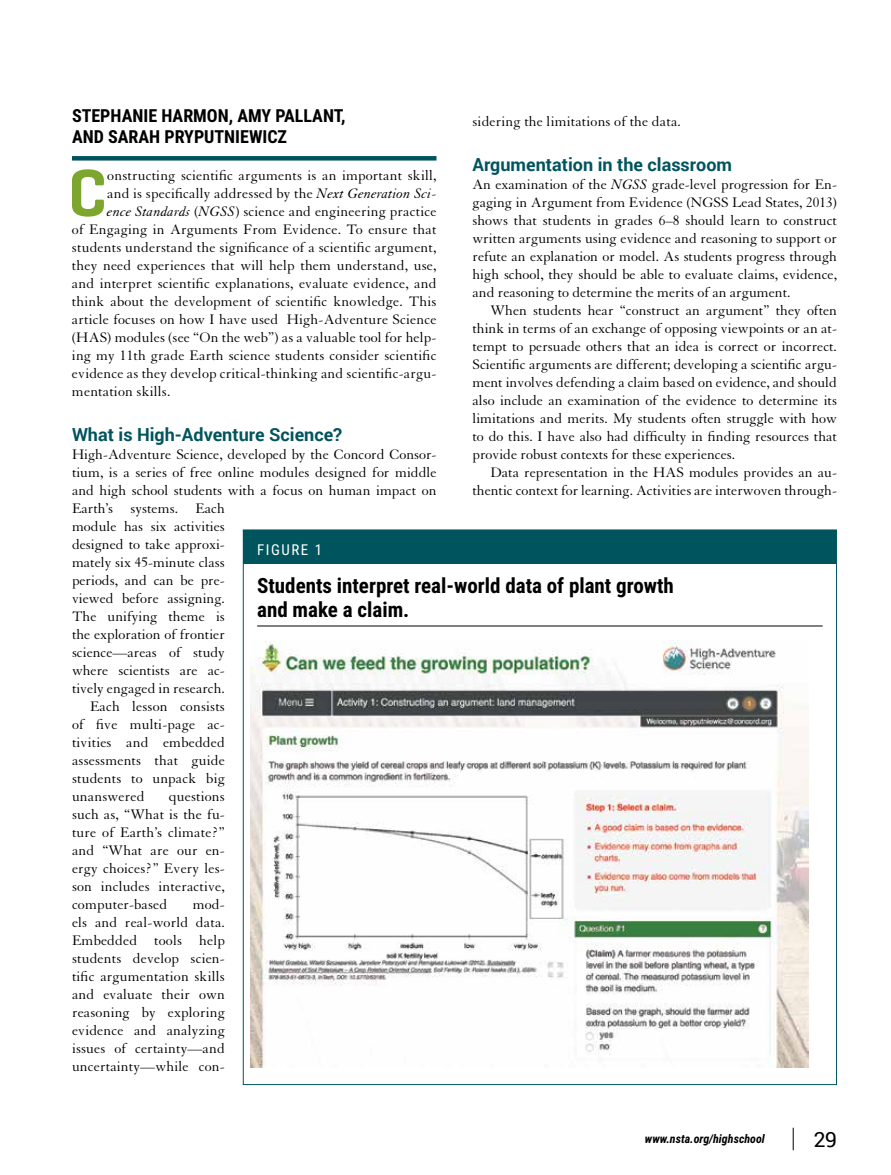
<style>
.page{position:relative;width:891px;height:1175px;background:#fff}
.page>*{position:absolute;margin:0;border:0;box-sizing:border-box;transform-origin:0 0}
.t1{font:600 67.95px "Geogrotesque";color:#7da62f}
.t2{font:700 21px/24px "Roboto Condensed";color:#000}
.t3{font:21px "Roboto";color:#000}
.t4{font:700 18px "Roboto";color:#00545d}
.t5{font:700 18px/21px "Roboto Condensed";color:#000}
.t6{font:15px/18px "Granjon LT Std";letter-spacing:.01em;color:#000;text-align:justify}
.t7{font:15px "Roboto Condensed";letter-spacing:.1em;color:#fff}
.t8{font:italic 700 12px "Roboto Condensed";color:#000}
.s1{font-style:italic}
</style>
<div class="page">
<svg style="left:72px;top:156px;width:364px;height:4px"></svg>
<div style="left:244px;top:530px;width:592px;height:33px;background:#00545d"></div>
<hr style="left:257px;top:625px;width:566px;height:1px;background:#000">
<img style="left:250px;top:640px;width:558px;height:427px">
<svg style="left:793px;top:1127px;width:1px;height:23px"></svg>
<p class="t5" style="left:72px;top:104px;width:275px">STEPHANIE HARMON, AMY PALLANT,<br>AND SARAH PRYPUTNIEWICZ</p>
<h1 class="t1" style="left:68px;top:150px;width:40px">C</h1>
<p class="t6" style="left:107px;top:167px;width:331px">onstructing scientific arguments is an important skill,</p>
<p class="t6" style="left:472px;top:113px;width:210px">sidering the limitations of the data.</p>
<p class="t4" style="left:472px;top:152px;width:261px">Argumentation in the classroom</p>
<p class="t6" style="left:472px;top:176px;width:366px">An examination of the <span class="s1">NGSS</span> grade-level progression for En&shy;gaging in Argument from Evidence (NGSS Lead States, 2013) shows that students in grades 6–8 should learn to construct written arguments using evidence and reasoning to support or refute an explanation or model. As students progress through high school, they should be able to evaluate claims, evidence, and reasoning to determine the merits of an argument.</p>
<p class="t6" style="left:472px;top:302px;width:366px;text-indent:18px">When students hear “construct an argument” they often think in terms of an exchange of opposing viewpoints or an at&shy;tempt to persuade others that an idea is correct or incorrect.<br>Scientific arguments are different; developing a scientific argu&shy;ment involves defending a claim based on evidence, and should also include an examination of the evidence to determine its limitations and merits. My students often struggle with how to do this. I have also had difficulty in finding resources that provide robust contexts for these experiences.</p>
<p class="t6" style="left:472px;top:464px;width:366px;text-align:right">Data representation in the HAS modules provides an au&shy;thentic context for learning. Activities are interwoven through-</p>
<p class="t6" style="left:107px;top:185px;width:331px">and is specifically addressed by the <span class="s1">Next Generation Sci-</span></p>
<p class="t6" style="left:107px;top:203px;width:331px"><span class="s1">ence Standards</span> (<span class="s1">NGSS</span>) science and engineering practice</p>
<p class="t6" style="left:72px;top:221px;width:366px">of Engaging in Arguments From Evidence. To ensure that</p>
<p class="t6" style="left:72px;top:239px;width:366px">students understand the significance of a scientific argument,</p>
<p class="t6" style="left:72px;top:257px;width:366px">they need experiences that will help them understand, use,</p>
<p class="t6" style="left:72px;top:275px;width:366px">and interpret scientific explanations, evaluate evidence, and</p>
<p class="t6" style="left:72px;top:293px;width:366px">think about the development of scientific knowledge. This</p>
<p class="t6" style="left:72px;top:311px;width:366px">article focuses on how I have used High-Adventure Science</p>
<p class="t6" style="left:72px;top:329px;width:366px">(HAS) modules (see “On the web”) as a valuable tool for help-</p>
<p class="t6" style="left:72px;top:347px;width:366px">ing my 11th grade Earth science students consider scientific</p>
<p class="t6" style="left:72px;top:365px;width:366px">evidence as they develop critical-thinking and scientific-argu-</p>
<p class="t6" style="left:72px;top:383px;width:100px">mentation skills.</p>
<p class="t4" style="left:72px;top:422px;width:272px">What is High-Adventure Science?</p>
<p class="t6" style="left:72px;top:446px;width:366px">High-Adventure Science, developed by the Concord Consor-</p>
<p class="t6" style="left:72px;top:464px;width:366px">tium, is a series of free online modules designed for middle</p>
<p class="t6" style="left:72px;top:482px;width:366px">and high school students with a focus on human impact on</p>
<p class="t6" style="left:72px;top:500px;width:154px">Earth’s systems. Each</p>
<p class="t6" style="left:72px;top:518px;width:154px">module has six activities</p>
<p class="t6" style="left:72px;top:536px;width:154px">designed to take approxi-</p>
<p class="t6" style="left:72px;top:554px;width:154px">mately six 45-minute class</p>
<p class="t6" style="left:72px;top:572px;width:154px">periods, and can be pre-</p>
<p class="t6" style="left:72px;top:590px;width:154px">viewed before assigning.</p>
<p class="t6" style="left:72px;top:608px;width:154px">The unifying theme is</p>
<p class="t6" style="left:72px;top:626px;width:154px">the exploration of frontier</p>
<p class="t6" style="left:72px;top:644px;width:154px">science—areas of study</p>
<p class="t6" style="left:72px;top:662px;width:154px">where scientists are ac-</p>
<p class="t6" style="left:72px;top:680px;width:154px">tively engaged in research.</p>
<p class="t6" style="left:90px;top:698px;width:136px">Each lesson consists</p>
<p class="t6" style="left:72px;top:716px;width:154px">of five multi-page ac-</p>
<p class="t6" style="left:72px;top:734px;width:154px">tivities and embedded</p>
<p class="t6" style="left:72px;top:752px;width:154px">assessments that guide</p>
<p class="t6" style="left:72px;top:770px;width:154px">students to unpack big</p>
<p class="t6" style="left:72px;top:788px;width:74px">unanswered</p>
<p class="t7" style="left:257px;top:539px;width:67px">FIGURE 1</p>
<h2 class="t2" style="left:257px;top:572px;width:418px">Students interpret real-world data of plant growth and make a claim.</h2>
<p class="t6" style="left:72px;top:788px;width:154px;text-indent:97px">questions such as, “What is the fu&shy;ture of Earth’s climate?” and “What are our en&shy;ergy choices?” Every les&shy;son includes interactive, computer-based</p>
<p class="t6" style="left:72px;top:896px;width:154px;text-indent:121px">mod&shy;els and real-world data.<br>Embedded tools help students develop scien&shy;tific argumentation skills and evaluate their own reasoning by exploring evidence and analyzing issues of certainty—and uncertainty—while con-</p>
<p class="t8" style="left:645px;top:1130px;width:121px">www.nsta.org/highschool</p>
<h2 class="t3" style="left:814px;top:1124px;width:25px">29</h2>
</div>
